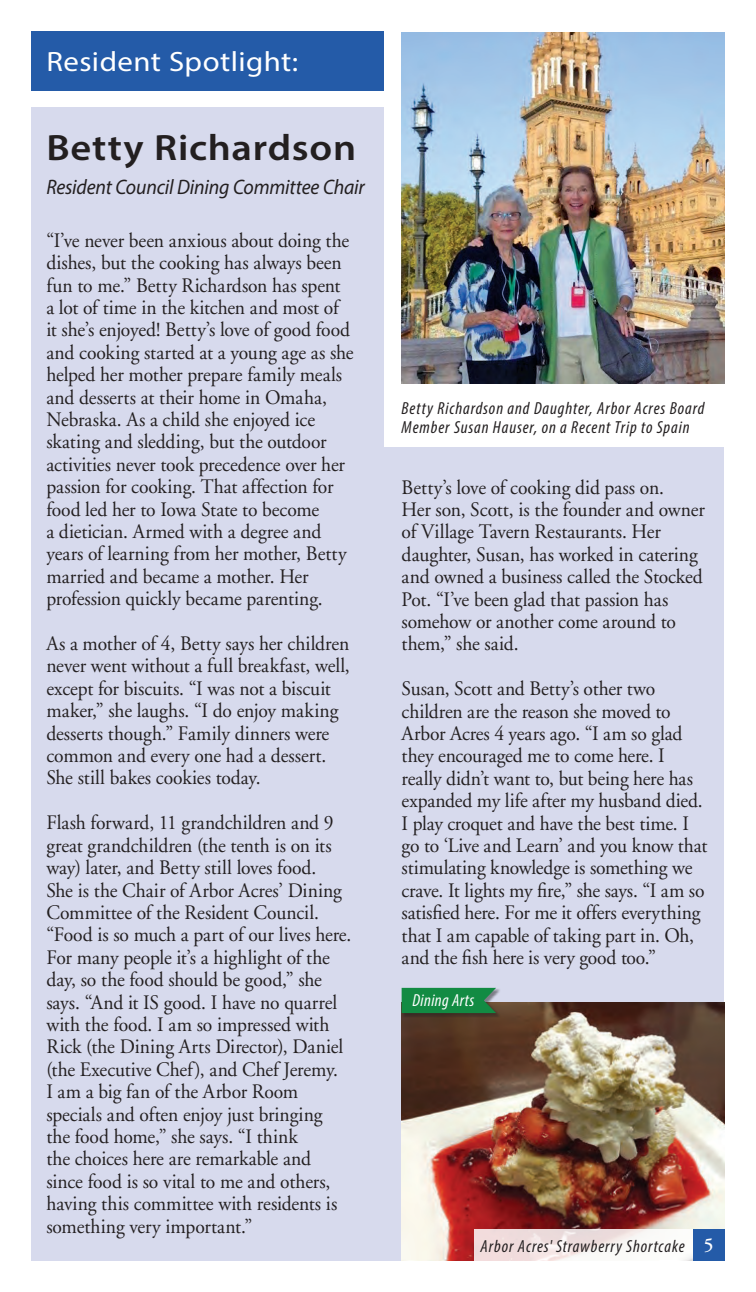
<style>
.page{position:relative;width:756px;height:1292px;background:#fff}
.page>*{position:absolute;margin:0;border:0;box-sizing:border-box;transform-origin:0 0}
.t1{font:600 36.75px "Myriad Pro";letter-spacing:.02em;color:#231f20;scale:1.1 1}
.t2{font:28px "Myriad Pro";letter-spacing:.015em;color:#fff;scale:1.1 1}
.t3{font:italic 21px "Myriad Pro";letter-spacing:-.01em;color:#231f20;scale:.94 1}
.t4{font:20.65px/22.4px "Adobe Garamond";letter-spacing:-.005em;color:#231f20;scale:.95 1}
.t5{font:italic condensed 17.5px/19.2px "Myriad Pro";letter-spacing:.05em;color:#231f20}
.t6{font:italic condensed 17.5px "Myriad Pro";letter-spacing:.025em;color:#fff}
.s1{font-family:"Adobe Garamond";font-weight:600;font-style:normal;font-stretch:normal;font-size:19.25px;color:#fff}
</style>
<div class="page">
<div style="left:32px;top:107px;width:692px;height:1153px;background:#d7daed"></div>
<div style="left:32px;top:32px;width:692px;height:59px;background:#245ba8"></div>
<div style="left:384px;top:20px;width:340px;height:427px;background:#fff"></div>
<img style="left:402px;top:33px;width:323px;height:350px">
<img style="left:402px;top:1002px;width:323px;height:258px">
<svg style="left:474px;top:1228px;width:219px;height:32px;background:#f1e5e4"></svg>
<div style="left:693px;top:1228px;width:32px;height:32px;background:#245ba8"></div>
<div style="left:402px;top:988px;width:99px;height:29px;background:#231f20;opacity:.5"></div>
<svg style="left:402px;top:987px;width:94px;height:26px;background:#1f8c4c"></svg>
<h2 class="t2" style="left:46px;top:45px;width:230px">Resident Spotlight:</h2>
<h1 class="t1" style="left:46px;top:124px;width:283px">Betty Richardson</h1>
<p class="t3" style="left:46px;top:173px;width:340px">Resident Council Dining Committee Chair</p>
<p class="t4" style="left:46px;top:230px;width:325px">“I’ve never been anxious about doing the dishes, but the cooking has always been fun to me.” Betty Richardson has spent a lot of time in the kitchen and most of it she’s enjoyed! Betty’s love of good food and cooking started at a young age as she helped her mother prepare family meals and desserts at their home in Omaha, Nebraska. As a child she enjoyed ice skating and sledding, but the outdoor activities never took precedence over her passion for cooking. That affection for food led her to Iowa State to become<br>a dietician. Armed with a degree and years of learning from her mother, Betty married and became a mother. Her profession quickly became parenting.</p>
<p class="t4" style="left:46px;top:633px;width:321px">As a mother of 4, Betty says her children never went without a full breakfast, well, except for biscuits. “I was not a biscuit maker,” she laughs. “I do enjoy making desserts though.” Family dinners were common and every one had a dessert.<br>She still bakes cookies today.</p>
<p class="t4" style="left:46px;top:812px;width:323px">Flash forward, 11 grandchildren and 9 great grandchildren (the tenth is on its way) later, and Betty still loves food.<br>She is the Chair of Arbor Acres’ Dining Committee of the Resident Council. “Food is so much a part of our lives here.<br>For many people it’s a highlight of the day, so the food should be good,” she says. “And it IS good. I have no quarrel with the food. I am so impressed with Rick (the Dining Arts Director), Daniel (the Executive Chef), and Chef Jeremy.<br>I am a big fan of the Arbor Room specials and often enjoy just bringing the food home,” she says. “I think<br>the choices here are remarkable and since food is so vital to me and others, having this committee with residents is something very important.”</p>
<p class="t5" style="left:402px;top:398px;width:304px">Betty Richardson and Daughter, Arbor Acres Board<br>Member Susan Hauser, on a Recent Trip to Spain</p>
<p class="t4" style="left:402px;top:476px;width:321px">Betty’s love of cooking did pass on.<br>Her son, Scott, is the founder and owner of Village Tavern Restaurants. Her daughter, Susan, has worked in catering and owned a business called the Stocked Pot. “I’ve been glad that passion has somehow or another come around to them,” she said.</p>
<p class="t4" style="left:402px;top:678px;width:323px">Susan, Scott and Betty’s other two children are the reason she moved to Arbor Acres 4 years ago. “I am so glad they encouraged me to come here. I really didn’t want to, but being here has expanded my life after my husband died.<br>I play croquet and have the best time. I go to ‘Live and Learn’ and you know that stimulating knowledge is something we crave. It lights my fire,” she says. “I am so satisfied here. For me it offers everything that I am capable of taking part in. Oh, and the fish here is very good too.”</p>
<p class="t6" style="left:412px;top:989px;width:64px">Dining Arts</p>
<p class="t5" style="left:481px;top:1236px;width:235px">Arbor Acres' Strawberry Shortcake <span class="s1">5</span></p>
</div>
